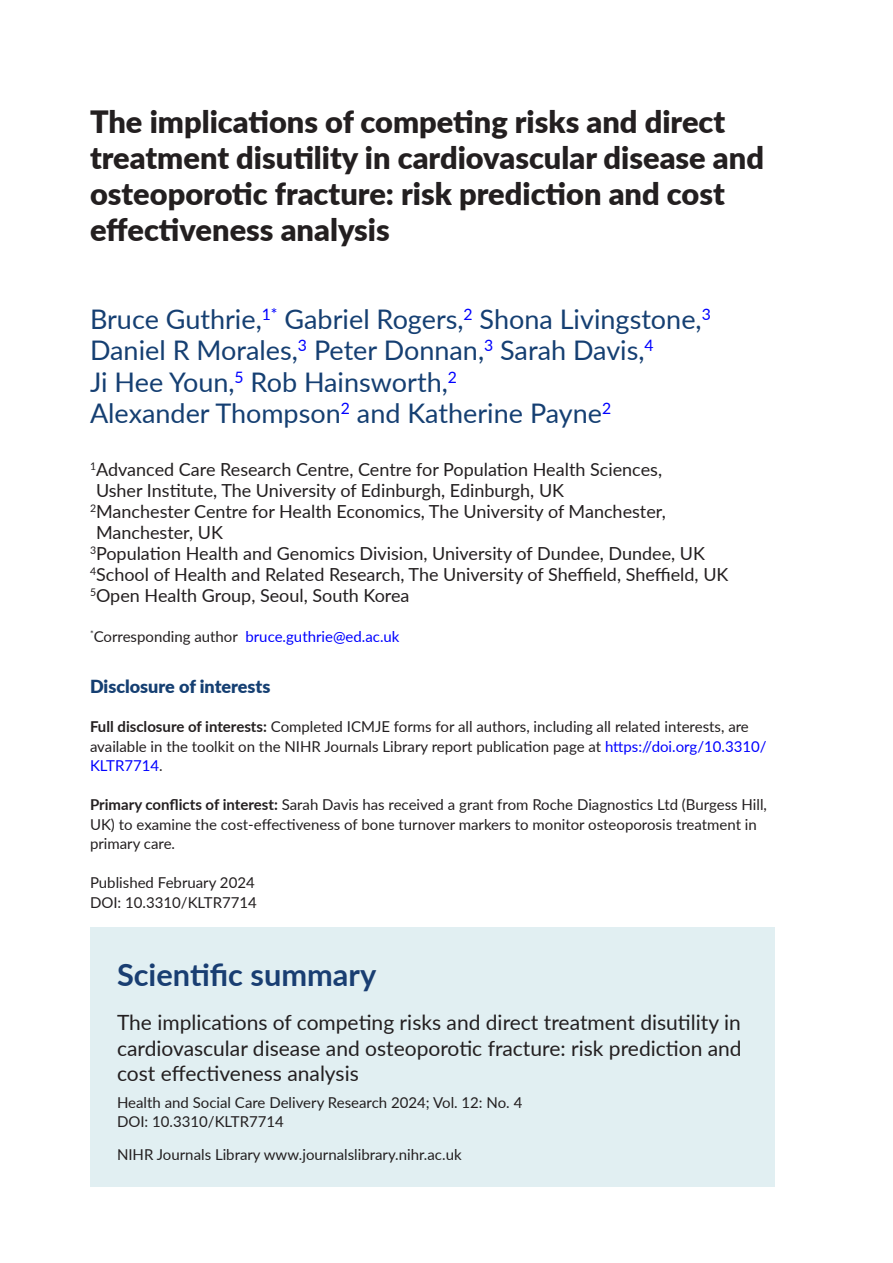
<style>
.page{position:relative;width:893px;height:1263px;background:#fff}
.page>*{position:absolute;margin:0;border:0;box-sizing:border-box;transform-origin:0 0}
.t1{font:900 30.75px/36px "Lato";color:#231f20}
.t2{font:700 30.75px "Lato";color:#193e72}
.t3{font:27px/31.5px "Lato";color:#153f72}
.t4{font:21px/25.2px "Lato";color:#231f20;text-align:justify}
.t5{font:18px "Lato";color:#231f20}
.t6{font:900 18px "Lato";color:#153f72}
.t7{font:15px/19.5px "Lato";color:#231f20}
.t8{font:15px "Lato";color:#00f}
.s1{color:#231f20}
.s2{font-weight:700}
.s3{color:#00f}
</style>
<div class="page">
<div style="left:90px;top:927px;width:684px;height:259px;background:#e1eff2"></div>
<h1 class="t1" style="left:90px;top:102px;width:675px">The implications of competing risks and direct treatment disutility in cardiovascular disease and osteoporotic fracture: risk prediction and cost effectiveness analysis</h1>
<h2 class="t3" style="left:90px;top:302px;width:622px">Bruce Guthrie,<sup>1*</sup> Gabriel Rogers,<sup>2</sup> Shona Livingstone,<sup>3<br></sup>Daniel R Morales,<sup>3</sup> Peter Donnan,<sup>3</sup> Sarah Davis,<sup>4<br></sup>Ji Hee Youn,<sup>5</sup> Rob Hainsworth,<sup>2<br></sup>Alexander Thompson<sup>2</sup> and Katherine Payne<sup>2</sup></h2>
<p class="t5" style="left:90px;top:456px;width:574px"><sup>1</sup>Advanced Care Research Centre, Centre for Population Health Sciences,</p>
<p class="t5" style="left:96px;top:477px;width:470px">Usher Institute, The University of Edinburgh, Edinburgh, UK</p>
<p class="t5" style="left:90px;top:498px;width:577px"><sup>2</sup>Manchester Centre for Health Economics, The University of Manchester,</p>
<p class="t5" style="left:96px;top:519px;width:128px">Manchester, UK</p>
<p class="t5" style="left:90px;top:540px;width:617px"><sup>3</sup>Population Health and Genomics Division, University of Dundee, Dundee, UK</p>
<p class="t5" style="left:90px;top:561px;width:640px"><sup>4</sup>School of Health and Related Research, The University of Sheffield, Sheffield, UK</p>
<p class="t5" style="left:90px;top:582px;width:321px"><sup>5</sup>Open Health Group, Seoul, South Korea</p>
<p class="t8" style="left:90px;top:626px;width:311px"><sup>*</sup><span class="s1">Corresponding author</span> bruce.guthrie@ed.ac.uk</p>
<p class="t6" style="left:90px;top:673px;width:182px">Disclosure of interests</p>
<p class="t7" style="left:90px;top:716px;width:678px"><span class="s2">Full disclosure of interests:</span> Completed ICMJE forms for all authors, including all related interests, are available in the toolkit on the NIHR Journals Library report publication page at <span class="s3">https://doi.org/10.3310/<br>KLTR7714</span>.</p>
<p class="t7" style="left:90px;top:794px;width:678px"><span class="s2">Primary conflicts of interest:</span> Sarah Davis has received a grant from Roche Diagnostics Ltd (Burgess Hill,<br>UK) to examine the cost-effectiveness of bone turnover markers to monitor osteoporosis treatment in primary care.</p>
<p class="t7" style="left:90px;top:872px;width:168px">Published February 2024<br>DOI: 10.3310/KLTR7714</p>
<h1 class="t2" style="left:117px;top:952px;width:261px">Scientific summary</h1>
<h3 class="t4" style="left:117px;top:1009px;width:626px">The implications of competing risks and direct treatment disutility in cardiovascular disease and osteoporotic fracture: risk prediction and cost effectiveness analysis</h3>
<p class="t7" style="left:117px;top:1092px;width:407px">Health and Social Care Delivery Research 2024; Vol. 12: No. 4<br>DOI: 10.3310/KLTR7714</p>
<p class="t7" style="left:117px;top:1144px;width:346px">NIHR Journals Library www.journalslibrary.nihr.ac.uk</p>
</div>
